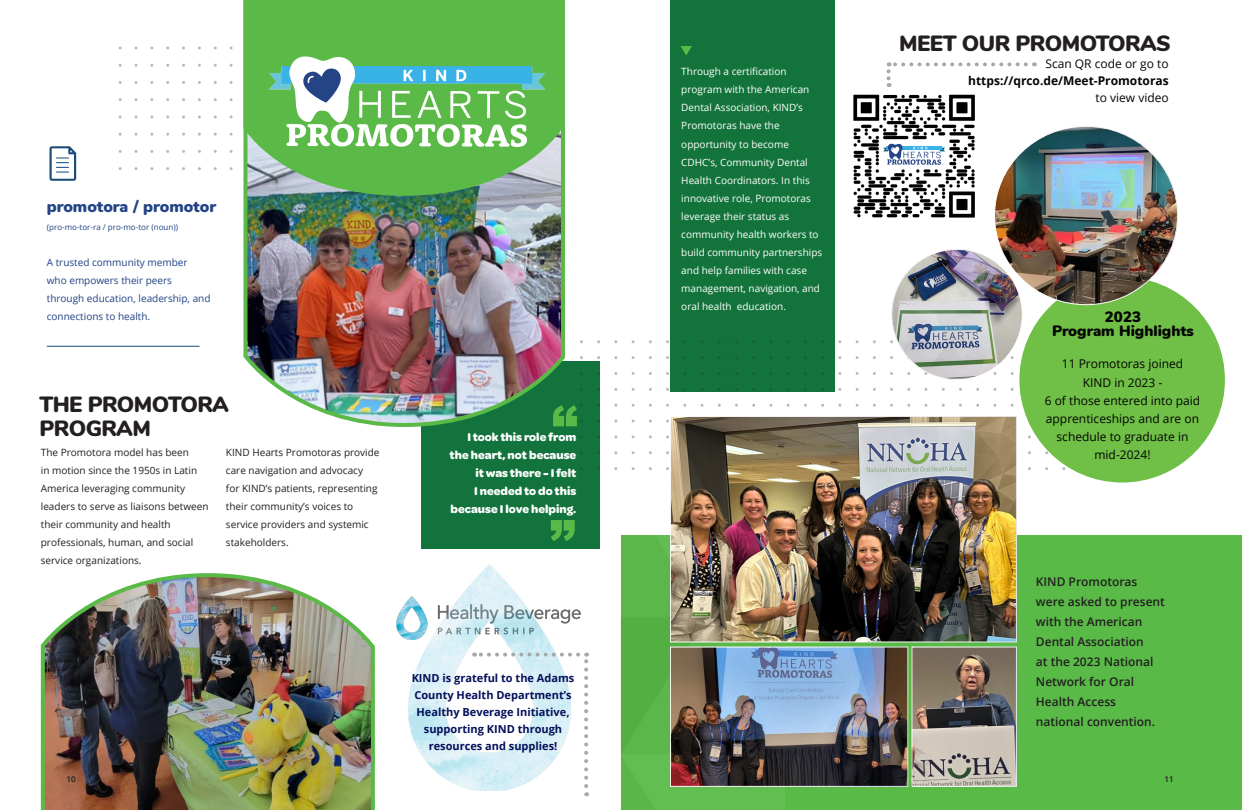
<style>
.page{position:relative;width:1242px;height:810px;background:#fff}
.page>*{position:absolute;margin:0;border:0;box-sizing:border-box;transform-origin:0 0}
.Head_15_20_Bold_L{font:900 22px/24px "Nunito";letter-spacing:-.025em;color:#231f20}
.Body_10_18_Reg_L{font:900 16px "Nunito";color:#224385}
.Body_12_18_Reg_L{font:900 15px "Nunito";color:#040503}
.Head_15_20_Bold_L-2{font:600 12px/20px "Open Sans";color:#231f20}
.Body_12_18_Reg_L-2{font:12px/18px "Open Sans";color:#040503;text-align:center}
.Body_12_18_Reg_R{font:700 12px/18px "Omnes";color:#fff;text-align:right}
.Head_15_20_Bold_L-3{font:700 12px "Open Sans";color:#040503}
.Head_15_20_Bold_L-4{font:12px "Open Sans";color:#040503}
.Table_txt_1_8_22{font:700 11px/17px "Open Sans";color:#031059;text-align:center}
.Body_10_18_Reg_L-2{font:10px/18px "Open Sans";color:#231f20}
.Body_12_18_Reg_L-3{font:10px/18px "Open Sans";color:#fff}
.Body_10_18_Reg_L-3{font:10px/18px "Open Sans";color:#224385}
.Body_10_18_Reg_L-4{font:8px "Open Sans";color:#224385}
.t1{font:600 8px "Open Sans";color:#231f20}
</style>
<div class="page">
<div style="left:621px;top:535px;width:620px;height:274px;background:#59ba47"></div>
<div style="left:670px;top:0;width:164px;height:391px;background:#12733b"></div>
<img style="left:621px;top:618px;width:162px;height:169px">
<div style="left:421px;top:361px;width:178px;height:187px;background:#12733c"></div>
<img style="left:243px;top:0;width:324px;height:427px">
<svg style="left:243px;top:0;width:321px;height:198px"></svg>
<img style="left:40px;top:573px;width:335px;height:236px">
<img style="left:397px;top:600px;width:183px;height:39px">
<svg style="left:49px;top:146px;width:27px;height:35px"></svg>
<hr style="left:47px;top:345px;width:152px;height:1px;background:#1c4d79">
<img style="left:672px;top:418px;width:342px;height:221px">
<div style="left:670px;top:416px;width:346px;height:225px;border:1px solid #fff"></div>
<img style="left:408px;top:564px;width:162px;height:226px">
<svg style="left:551px;top:520px;width:23px;height:20px"></svg>
<div style="left:1019px;top:277px;width:205px;height:205px;background:#70bf47;border-radius:50%"></div>
<svg style="left:681px;top:46px;width:10px;height:9px"></svg>
<img style="left:913px;top:648px;width:101px;height:136px">
<img style="left:672px;top:648px;width:233px;height:136px">
<div style="left:670px;top:646px;width:237px;height:140px;border:1px solid #fff"></div>
<img style="left:994px;top:126px;width:183px;height:178px">
<svg style="left:553px;top:403px;width:29px;height:23px"></svg>
<img style="left:258px;top:46px;width:294px;height:111px">
<img style="left:853px;top:94px;width:122px;height:124px">
<img style="left:891px;top:249px;width:130px;height:130px;border-radius:65px">
<svg style="left:886px;top:62px;width:139px;height:25px"></svg>
<svg style="left:584px;top:652px;width:4px;height:133px"></svg>
<svg style="left:474px;top:652px;width:104px;height:4px"></svg>
<p class="Body_10_18_Reg_L" style="left:47px;top:194px;width:171px">promotora / promotor</p>
<p class="Body_10_18_Reg_L-4" style="left:47px;top:221px;width:133px">(pro-mo-tor-ra / pro-mo-tor (noun))</p>
<p class="Body_10_18_Reg_L-3" style="left:47px;top:253px;width:165px">A trusted community member<br>who empowers their peers through education, leadership, and connections to health.</p>
<p class="Head_15_20_Bold_L" style="left:39px;top:390px;width:191px">THE PROMOTORA<br>PROGRAM</p>
<p class="Body_10_18_Reg_L-2" style="left:41px;top:442px;width:169px">The Promotora model has been<br>in motion since the 1950s in Latin<br>America leveraging community leaders to serve as liaisons between their community and health professionals, human, and social service organizations.</p>
<p class="Body_10_18_Reg_L-2" style="left:226px;top:442px;width:155px">KIND Hearts Promotoras provide care navigation and advocacy<br>for KIND’s patients, representing their community’s voices to service providers and systemic stakeholders.</p>
<p class="Body_12_18_Reg_R" style="left:449px;top:427px;width:128px">I took this role from the heart, not because it was there - I felt<br>I needed to do this because I love helping.</p>
<p class="Table_txt_1_8_22" style="left:411px;top:668px;width:164px">KIND is grateful to the Adams<br>County Health Department’s<br>Healthy Beverage Initiative, supporting KIND through resources and supplies!</p>
<p class="Body_12_18_Reg_L-3" style="left:681px;top:62px;width:142px">Through a certification program with the American<br>Dental Association, KIND’s<br>Promotoras have the opportunity to become<br>CDHC’s, Community Dental<br>Health Coordinators. In this innovative role, Promotoras leverage their status as community health workers to build community partnerships and help families with case management, navigation, and oral health education.</p>
<p class="Head_15_20_Bold_L" style="left:899px;top:30px;width:273px">MEET OUR PROMOTORAS</p>
<p class="Head_15_20_Bold_L-4" style="left:1045px;top:55px;width:125px">Scan QR code or go to</p>
<p class="Head_15_20_Bold_L-3" style="left:967px;top:72px;width:202px">https://qrco.de/Meet-Promotoras</p>
<p class="Head_15_20_Bold_L-4" style="left:1095px;top:89px;width:75px">to view video</p>
<p class="Body_12_18_Reg_L" style="left:1104px;top:306px;width:38px">2023</p>
<p class="Body_12_18_Reg_L" style="left:1051px;top:320px;width:143px">Program Highlights</p>
<p class="Body_12_18_Reg_L-2" style="left:1061px;top:354px;width:123px">11 Promotoras joined<br>KIND in 2023 -</p>
<p class="Body_12_18_Reg_L-2" style="left:1044px;top:390px;width:157px">6 of those entered into paid apprenticeships and are on schedule to graduate in mid-2024!</p>
<p class="Head_15_20_Bold_L-2" style="left:1035px;top:570px;width:130px">KIND Promotoras were asked to present with the American<br>Dental Association<br>at the 2023 National<br>Network for Oral<br>Health Access national convention.</p>
<p class="t1" style="left:67px;top:773px;width:11px">10</p>
<p class="t1" style="left:1164px;top:773px;width:11px">11</p>
</div>
